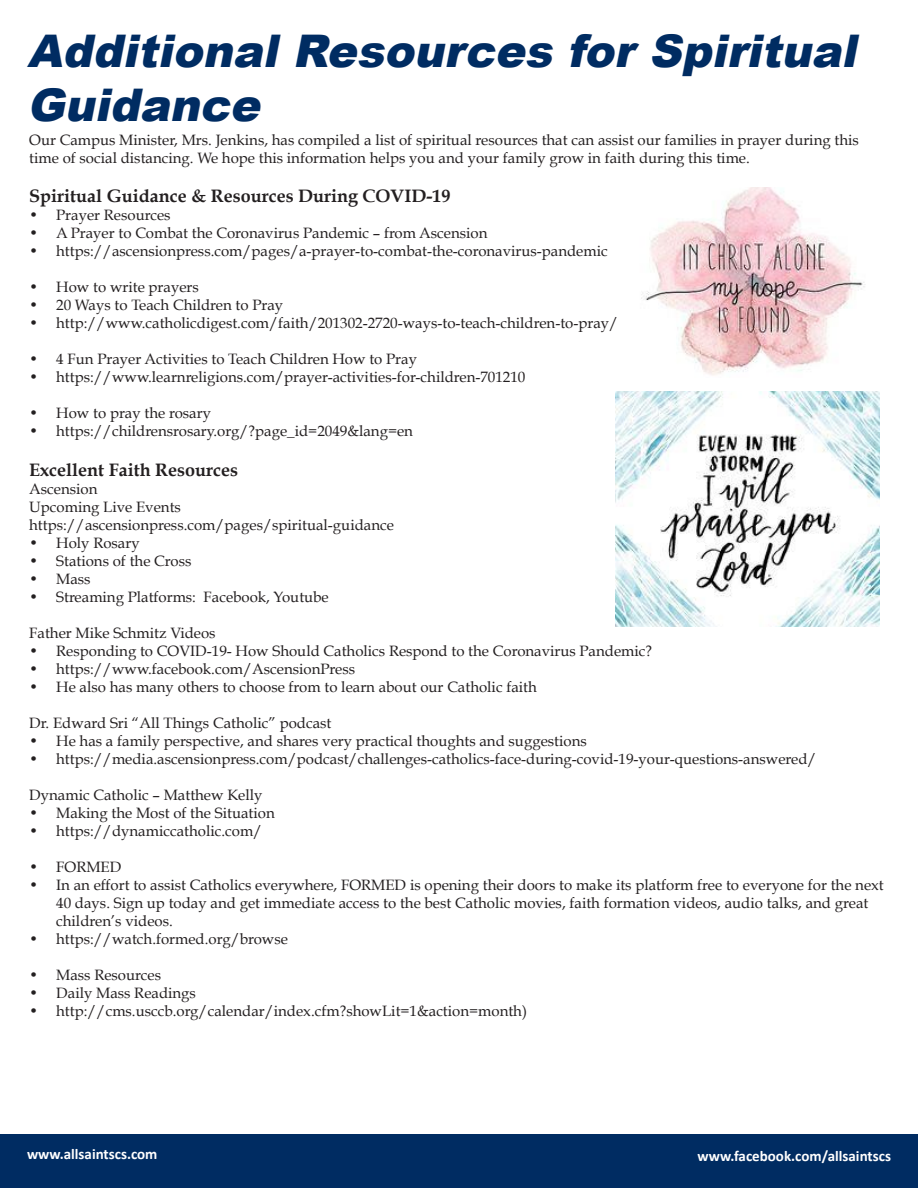
<style>
.page{position:relative;width:918px;height:1188px;background:#fff}
.page>*{position:absolute;margin:0;border:0;box-sizing:border-box;transform-origin:0 0}
.Headline{font:italic 900 45px/54px "Arial";color:#002c62}
.t1{font:700 18px "Book Antiqua";color:#231f20}
.t2{font:15px/18px "Book Antiqua";color:#231f20}
.t3{font:700 15px "Calibri";color:#fff}
</style>
<div class="page">
<div style="left:0;top:1134px;width:918px;height:54px;background:#002c62"></div>
<img style="left:615px;top:392px;width:265px;height:234px">
<img style="left:641px;top:187px;width:224px;height:188px">
<p class="Headline" style="left:27px;top:22px;width:843px">Additional Resources for Spiritual<br>Guidance</p>
<p class="t2" style="left:29px;top:131px;width:831px">Our Campus Minister, Mrs. Jenkins, has compiled a list of spiritual resources that can assist our families in prayer during this time of social distancing. We hope this information helps you and your family grow in faith during this time.</p>
<p class="t1" style="left:29px;top:186px;width:423px">Spiritual Guidance &amp; Resources During COVID-19</p>
<p class="t2" style="left:29px;top:206px;width:143px">• Prayer Resources</p>
<p class="t2" style="left:29px;top:224px;width:460px">• A Prayer to Combat the Coronavirus Pandemic – from Ascension</p>
<p class="t2" style="left:29px;top:242px;width:580px">• https://ascensionpress.com/pages/a-prayer-to-combat-the-coronavirus-pandemic</p>
<p class="t2" style="left:29px;top:278px;width:171px">• How to write prayers</p>
<p class="t2" style="left:29px;top:296px;width:256px">• 20 Ways to Teach Children to Pray</p>
<p class="t2" style="left:29px;top:314px;width:591px">• http://www.catholicdigest.com/faith/201302-2720-ways-to-teach-children-to-pray/</p>
<p class="t2" style="left:29px;top:350px;width:389px">• 4 Fun Prayer Activities to Teach Children How to Pray</p>
<p class="t2" style="left:29px;top:368px;width:498px">• https://www.learnreligions.com/prayer-activities-for-children-701210</p>
<p class="t2" style="left:29px;top:404px;width:183px">• How to pray the rosary</p>
<p class="t2" style="left:29px;top:422px;width:385px">• https://childrensrosary.org/?page_id=2049&amp;lang=en</p>
<p class="t1" style="left:29px;top:459px;width:210px">Excellent Faith Resources</p>
<p class="t2" style="left:29px;top:480px;width:70px">Ascension</p>
<p class="t2" style="left:29px;top:498px;width:153px">Upcoming Live Events</p>
<p class="t2" style="left:29px;top:516px;width:366px">https://ascensionpress.com/pages/spiritual-guidance</p>
<p class="t2" style="left:29px;top:534px;width:112px">• Holy Rosary</p>
<p class="t2" style="left:29px;top:552px;width:164px">• Stations of the Cross</p>
<p class="t2" style="left:29px;top:570px;width:63px">• Mass</p>
<p class="t2" style="left:29px;top:588px;width:301px">• Streaming Platforms: Facebook, Youtube</p>
<p class="t2" style="left:29px;top:624px;width:188px">Father Mike Schmitz Videos</p>
<p class="t2" style="left:29px;top:642px;width:624px">• Responding to COVID-19- How Should Catholics Respond to the Coronavirus Pandemic?</p>
<p class="t2" style="left:29px;top:660px;width:327px">• https://www.facebook.com/AscensionPress</p>
<p class="t2" style="left:29px;top:678px;width:509px">• He also has many others to choose from to learn about our Catholic faith</p>
<p class="t2" style="left:29px;top:714px;width:304px">Dr. Edward Sri “All Things Catholic” podcast</p>
<p class="t2" style="left:29px;top:732px;width:559px">• He has a family perspective, and shares very practical thoughts and suggestions</p>
<p class="t2" style="left:29px;top:750px;width:789px">• https://media.ascensionpress.com/podcast/challenges-catholics-face-during-covid-19-your-questions-answered/</p>
<p class="t2" style="left:29px;top:786px;width:235px">Dynamic Catholic – Matthew Kelly</p>
<p class="t2" style="left:29px;top:804px;width:247px">• Making the Most of the Situation</p>
<p class="t2" style="left:29px;top:822px;width:235px">• https://dynamiccatholic.com/</p>
<p class="t2" style="left:29px;top:858px;width:94px">• FORMED</p>
<p class="t2" style="left:56px;top:876px;width:829px;text-indent:-27px">• In an effort to assist Catholics everywhere, FORMED is opening their doors to make its platform free to everyone for the next<br>40 days. Sign up today and get immediate access to the best Catholic movies, faith formation videos, audio talks, and great children’s videos.</p>
<p class="t2" style="left:29px;top:930px;width:260px">• https://watch.formed.org/browse</p>
<p class="t2" style="left:29px;top:966px;width:133px">• Mass Resources</p>
<p class="t2" style="left:29px;top:984px;width:168px">• Daily Mass Readings</p>
<p class="t2" style="left:29px;top:1002px;width:499px">• http://cms.usccb.org/calendar/index.cfm?showLit=1&amp;action=month)</p>
<p class="t3" style="left:27px;top:1144px;width:132px">www.allsaintscs.com</p>
<p class="t3" style="left:698px;top:1146px;width:195px">www.facebook.com/allsaintscs</p>
</div>
